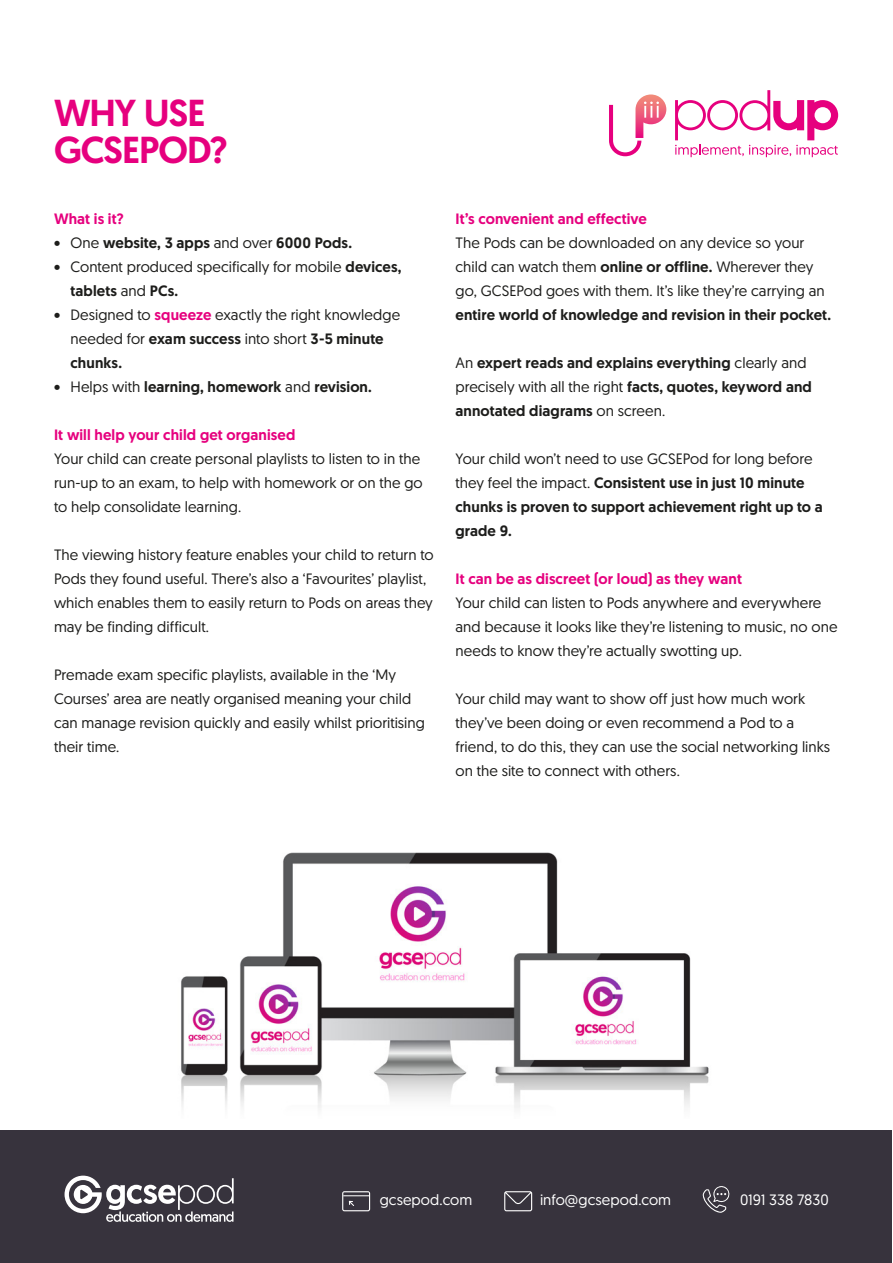
<style>
.page{position:relative;width:893px;height:1263px;background:#fff}
.page>*{position:absolute;margin:0;border:0;box-sizing:border-box;transform-origin:0 0}
.t1{font:500 37.5px/37.5px "Geomanist";letter-spacing:-.03em;color:#e6007e}
.t2{font:15px/24px "Geomanist";letter-spacing:.005em;color:#1d1d1b}
.t3{font:500 15px/24px "Geomanist";letter-spacing:.01em;color:#1d1d1b}
.t4{font:500 15px "Geomanist";letter-spacing:.005em;color:#e6007e}
.t5{font:15px "Geomanist";letter-spacing:.005em;color:#fff}
.s1{font-weight:400}
.s2{font-weight:500}
.s3{font-weight:500;color:#e6007e}
</style>
<div class="page">
<div style="left:1px;top:1130px;width:891px;height:133px;background:#37333d"></div>
<svg style="left:65px;top:1175px;width:169px;height:47px"></svg>
<svg style="left:675px;top:90px;width:163px;height:67px"></svg>
<svg style="left:609px;top:94px;width:57px;height:62px"></svg>
<svg style="left:504px;top:1191px;width:28px;height:20px"></svg>
<svg style="left:703px;top:1186px;width:27px;height:27px"></svg>
<svg style="left:342px;top:1191px;width:28px;height:20px"></svg>
<img style="left:181px;top:852px;width:528px;height:256px">
<h1 class="t1" style="left:54px;top:93px;width:175px">WHY USE<br>GCSEPOD?</h1>
<p class="t4" style="left:54px;top:208px;width:71px">What is it?</p>
<p class="t3" style="left:54px;top:230px;width:299px"><span class="s1">• One</span> website, 3 apps <span class="s1">and over</span> 6000 Pods.</p>
<p class="t2" style="left:71px;top:254px;width:332px;text-indent:-17px">• Content produced specifically for mobile <span class="s2">devices, tablets</span> and <span class="s2">PCs.</span></p>
<p class="t2" style="left:71px;top:302px;width:331px;text-indent:-17px">• Designed to <span class="s3">squeeze</span> exactly the right knowledge needed for <span class="s2">exam success</span> into short <span class="s2">3-5 minute chunks.</span></p>
<p class="t3" style="left:54px;top:374px;width:319px"><span class="s1">• Helps with</span> learning, homework <span class="s1">and</span> revision.</p>
<p class="t4" style="left:54px;top:424px;width:243px">It will help your child get organised</p>
<p class="t2" style="left:54px;top:446px;width:370px">Your child can create personal playlists to listen to in the run-up to an exam, to help with homework or on the go to help consolidate learning.</p>
<p class="t2" style="left:54px;top:542px;width:381px">The viewing history feature enables your child to return to Pods they found useful. There’s also a ‘Favourites’ playlist, which enables them to easily return to Pods on areas they may be finding difficult.</p>
<p class="t2" style="left:54px;top:662px;width:372px">Premade exam specific playlists, available in the ‘My Courses’ area are neatly organised meaning your child can manage revision quickly and easily whilst prioritising their time.</p>
<p class="t4" style="left:455px;top:208px;width:193px">It’s convenient and effective</p>
<p class="t2" style="left:455px;top:230px;width:371px">The Pods can be downloaded on any device so your child can watch them <span class="s2">online or offline.</span> Wherever they go, GCSEPod goes with them. It’s like they’re carrying an</p>
<p class="t3" style="left:455px;top:302px;width:377px">entire world of knowledge and revision in their pocket.</p>
<p class="t3" style="left:455px;top:350px;width:358px"><span class="s1">An</span> expert reads and explains everything <span class="s1">clearly and precisely with all the right</span> facts, quotes, keyword and annotated diagrams <span class="s1">on screen.</span></p>
<p class="t3" style="left:455px;top:446px;width:369px"><span class="s1">Your child won’t need to use GCSEPod for long before they feel the impact.</span> Consistent use in just 10 minute chunks is proven to support achievement right up to a grade 9.</p>
<p class="t4" style="left:455px;top:568px;width:288px">It can be as discreet (or loud) as they want</p>
<p class="t2" style="left:455px;top:590px;width:383px">Your child can listen to Pods anywhere and everywhere and because it looks like they’re listening to music, no one needs to know they’re actually swotting up.</p>
<p class="t2" style="left:455px;top:686px;width:376px">Your child may want to show off just how much work they’ve been doing or even recommend a Pod to a friend, to do this, they can use the social networking links on the site to connect with others.</p>
<p class="t5" style="left:380px;top:1190px;width:94px">gcsepod.com</p>
<p class="t5" style="left:540px;top:1190px;width:133px">info@gcsepod.com</p>
<p class="t5" style="left:740px;top:1190px;width:90px">0191 338 7830</p>
</div>
